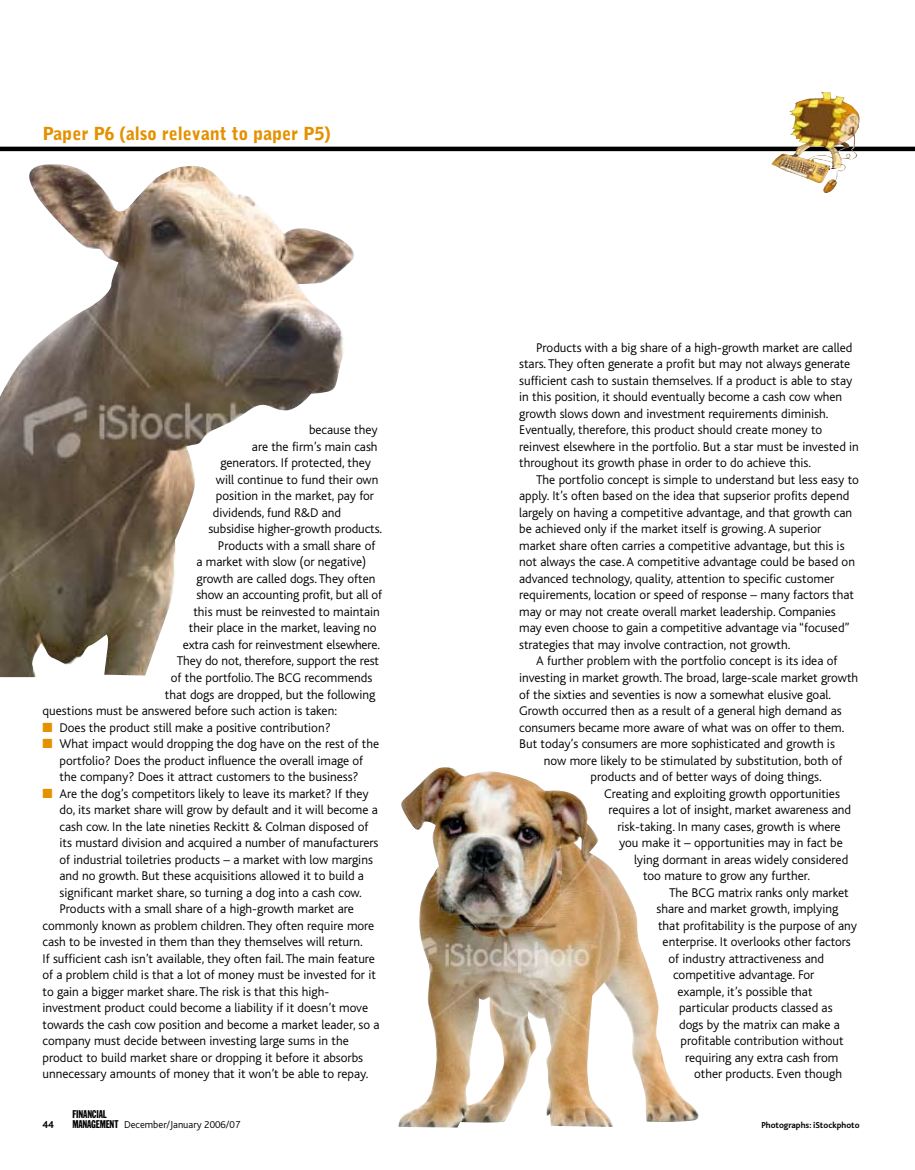
<style>
.page{position:relative;width:915px;height:1170px;background:#fff}
.page>*{position:absolute;margin:0;border:0;box-sizing:border-box;transform-origin:0 0}
.t1{font:900 18px "Bell Gothic BT";color:#e49100}
.t2{font:300 13.2px/16.5px "Bliss";color:#000;text-align:center}
.t3{font:extra-condensed 11.1px "Franklin Gothic BT";letter-spacing:-.01em;color:#000}
.t4{font:300 10.5px "Bliss";color:#000}
.t5{font:700 10.5px "Bliss";color:#000}
.t6{font:700 9px "Bliss";color:#000}
.s1{color:#e49100}
.s2{font-family:"Franklin Gothic BT";font-weight:400;font-stretch:extra-condensed;font-size:11.1px}
</style>
<div class="page">
<hr style="left:0;top:147px;width:914px;height:4px;background:#000">
<img style="left:829px;top:92px;width:23px;height:14px">
<img style="left:398px;top:767px;width:301px;height:360px">
<img style="left:0;top:164px;width:354px;height:513px">
<h1 class="t1" style="left:43px;top:122px;width:290px">Paper p6 (also relevant to paper P5)</h1>
<p class="t2" style="left:309px;top:422px;width:70px">because they</p>
<p class="t2" style="left:252px;top:438px;width:127px">are the firm’s main cash</p>
<p class="t2" style="left:220px;top:455px;width:152px">generators. If protected, they</p>
<p class="t2" style="left:216px;top:471px;width:164px">will continue to fund their own</p>
<p class="t2" style="left:216px;top:488px;width:159px">position in the market, pay for</p>
<p class="t2" style="left:213px;top:504px;width:129px">dividends, fund R&amp;D and</p>
<p class="t2" style="left:208px;top:521px;width:175px">subsidise higher-growth products.</p>
<p class="t2" style="left:218px;top:537px;width:159px">Products with a small share of</p>
<p class="t2" style="left:196px;top:554px;width:171px">a market with slow (or negative)</p>
<p class="t2" style="left:196px;top:570px;width:180px">growth are called dogs. They often</p>
<p class="t2" style="left:196px;top:587px;width:187px">show an accounting profit, but all of</p>
<p class="t2" style="left:193px;top:603px;width:188px">this must be reinvested to maintain</p>
<p class="t2" style="left:189px;top:620px;width:189px">their place in the market, leaving no</p>
<p class="t2" style="left:183px;top:636px;width:199px">extra cash for reinvestment elsewhere.</p>
<p class="t2" style="left:177px;top:653px;width:203px">They do not, therefore, support the rest</p>
<p class="t2" style="left:171px;top:669px;width:203px">of the portfolio. The BCG recommends</p>
<p class="t2" style="left:165px;top:686px;width:212px">that dogs are dropped, but the following</p>
<p class="t2" style="left:43px;top:702px;width:296px">questions must be answered before such action is taken:</p>
<p class="t2" style="left:43px;top:719px;width:289px"><span class="s1">■</span> Does the product still make a positive contribution?</p>
<p class="t2" style="left:43px;top:735px;width:338px"><span class="s1">■</span> What impact would dropping the dog have on the rest of the portfolio? Does the product influence the overall image of<br>the company? Does it attract customers to the business?</p>
<p class="t2" style="left:43px;top:785px;width:328px"><span class="s1">■</span> Are the dog’s competitors likely to leave its market? If they</p>
<p class="t2" style="left:60px;top:801px;width:320px">do, its market share will grow by default and it will become a</p>
<p class="t2" style="left:60px;top:818px;width:310px">cash cow. In the late nineties Reckitt &amp; Colman disposed of</p>
<p class="t2" style="left:60px;top:834px;width:320px">its mustard division and acquired a number of manufacturers</p>
<p class="t2" style="left:60px;top:851px;width:315px">of industrial toiletries products – a market with low margins</p>
<p class="t2" style="left:60px;top:867px;width:306px">and no growth. But these acquisitions allowed it to build a</p>
<p class="t2" style="left:60px;top:884px;width:303px">significant market share, so turning a dog into a cash cow.</p>
<p class="t2" style="left:60px;top:900px;width:296px">Products with a small share of a high-growth market are</p>
<p class="t2" style="left:43px;top:917px;width:333px">commonly known as problem children. They often require more</p>
<p class="t2" style="left:43px;top:933px;width:321px">cash to be invested in them than they themselves will return.</p>
<p class="t2" style="left:43px;top:950px;width:334px">If sufficient cash isn’t available, they often fail. The main feature</p>
<p class="t2" style="left:43px;top:966px;width:335px">of a problem child is that a lot of money must be invested for it</p>
<p class="t2" style="left:43px;top:983px;width:288px">to gain a bigger market share. The risk is that this high-</p>
<p class="t2" style="left:43px;top:999px;width:327px">investment product could become a liability if it doesn’t move</p>
<p class="t2" style="left:43px;top:1016px;width:338px">towards the cash cow position and become a market leader, so a</p>
<p class="t2" style="left:43px;top:1032px;width:307px">company must decide between investing large sums in the</p>
<p class="t2" style="left:43px;top:1049px;width:322px">product to build market share or dropping it before it absorbs</p>
<p class="t2" style="left:43px;top:1065px;width:327px">unnecessary amounts of money that it won’t be able to repay.</p>
<p class="t2" style="left:519px;top:339px;width:341px;text-align:left;text-indent:17px">Products with a big share of a high-growth market are called stars. They often generate a profit but may not always generate sufficient cash to sustain themselves. If a product is able to stay in this position, it should eventually become a cash cow when growth slows down and investment requirements diminish.<br>Eventually, therefore, this product should create money to reinvest elsewhere in the portfolio. But a star must be invested in throughout its growth phase in order to do achieve this.</p>
<p class="t2" style="left:536px;top:471px;width:324px">The portfolio concept is simple to understand but less easy to</p>
<p class="t2" style="left:519px;top:488px;width:331px">apply. It’s often based on the idea that supserior profits depend</p>
<p class="t2" style="left:519px;top:504px;width:334px">largely on having a competitive advantage, and that growth can</p>
<p class="t2" style="left:519px;top:521px;width:303px">be achieved only if the market itself is growing. A superior</p>
<p class="t2" style="left:519px;top:537px;width:327px">market share often carries a competitive advantage, but this is</p>
<p class="t2" style="left:519px;top:554px;width:337px">not always the case. A competitive advantage could be based on</p>
<p class="t2" style="left:519px;top:570px;width:316px">advanced technology, quality, attention to specific customer</p>
<p class="t2" style="left:519px;top:587px;width:336px">requirements, location or speed of response – many factors that</p>
<p class="t2" style="left:519px;top:603px;width:318px">may or may not create overall market leadership. Companies</p>
<p class="t2" style="left:519px;top:620px;width:332px">may even choose to gain a competitive advantage via “focused”</p>
<p class="t2" style="left:519px;top:636px;width:272px">strategies that may involve contraction, not growth.</p>
<p class="t2" style="left:536px;top:653px;width:302px">A further problem with the portfolio concept is its idea of</p>
<p class="t2" style="left:519px;top:669px;width:340px">investing in market growth. The broad, large-scale market growth</p>
<p class="t2" style="left:519px;top:686px;width:313px">of the sixties and seventies is now a somewhat elusive goal.</p>
<p class="t2" style="left:519px;top:702px;width:324px">Growth occurred then as a result of a general high demand as</p>
<p class="t2" style="left:519px;top:719px;width:326px">consumers became more aware of what was on offer to them.</p>
<p class="t2" style="left:519px;top:735px;width:317px">But today’s consumers are more sophisticated and growth is</p>
<p class="t2" style="left:543px;top:752px;width:300px">now more likely to be stimulated by substitution, both of</p>
<p class="t2" style="left:590px;top:768px;width:233px">products and of better ways of doing things.</p>
<p class="t2" style="left:603px;top:785px;width:237px">Creating and exploiting growth opportunities</p>
<p class="t2" style="left:608px;top:801px;width:244px">requires a lot of insight, market awareness and</p>
<p class="t2" style="left:617px;top:818px;width:224px">risk-taking. In many cases, growth is where</p>
<p class="t2" style="left:618px;top:834px;width:225px">you make it – opportunities may in fact be</p>
<p class="t2" style="left:633px;top:851px;width:216px">lying dormant in areas widely considered</p>
<p class="t2" style="left:642px;top:867px;width:168px">too mature to grow any further.</p>
<p class="t2" style="left:668px;top:884px;width:181px">The BCG matrix ranks only market</p>
<p class="t2" style="left:656px;top:900px;width:183px">share and market growth, implying</p>
<p class="t2" style="left:657px;top:917px;width:200px">that profitability is the purpose of any</p>
<p class="t2" style="left:662px;top:933px;width:190px">enterprise. It overlooks other factors</p>
<p class="t2" style="left:668px;top:950px;width:157px">of industry attractiveness and</p>
<p class="t2" style="left:672px;top:966px;width:143px">competitive advantage. For</p>
<p class="t2" style="left:677px;top:983px;width:136px">example, it’s possible that</p>
<p class="t2" style="left:678px;top:999px;width:155px">particular products classed as</p>
<p class="t2" style="left:678px;top:1016px;width:162px">dogs by the matrix can make a</p>
<p class="t2" style="left:680px;top:1032px;width:164px">profitable contribution without</p>
<p class="t2" style="left:684px;top:1049px;width:155px">requiring any extra cash from</p>
<p class="t2" style="left:693px;top:1065px;width:149px">other products. Even though</p>
<p class="t3" style="left:43px;top:1107px;width:18px">F</p>
<p class="t3" style="left:76px;top:1107px;width:32px">INANCIAL</p>
<p class="t5" style="left:43px;top:1118px;width:13px">44</p>
<p class="t4" style="left:72px;top:1118px;width:169px"><span class="s2">MANAGEMENT</span> December/January 2006/07</p>
<p class="t6" style="left:761px;top:1119px;width:100px">Photographs: iStockphoto</p>
</div>
